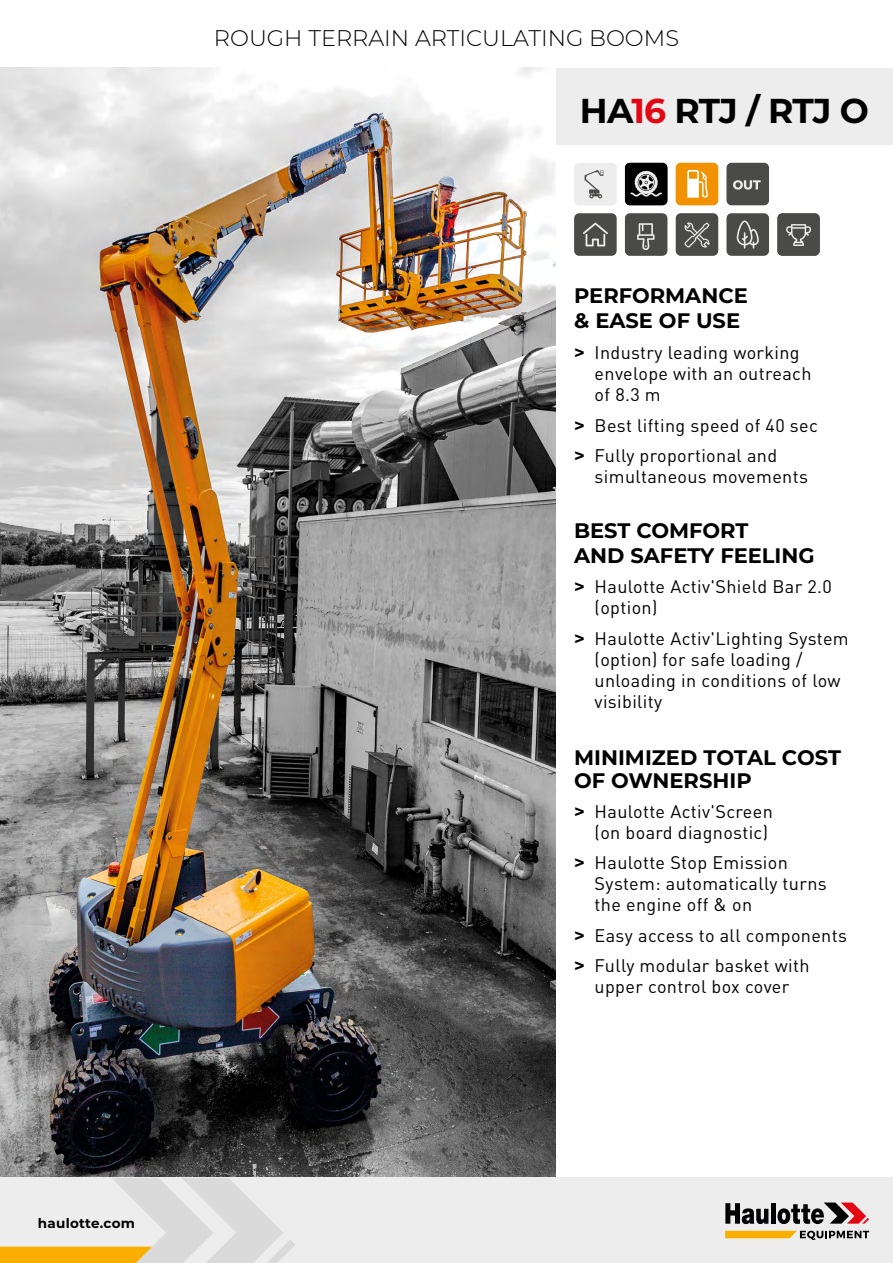
<style>
.page{position:relative;width:893px;height:1263px;background:#fff}
.page>*{position:absolute;margin:0;border:0;box-sizing:border-box;transform-origin:0 0}
.t1{font:700 34.5px "Montserrat";letter-spacing:-.03em;color:#000}
.t2{font:300 22.5px "Montserrat";color:#000}
.Style_de_paragraphe{font:700 21px/25.5px "Montserrat";color:#000}
.t3{font:18px/21px "DIN Pro";letter-spacing:.02em;color:#000}
.t4{font:700 13.5px "Montserrat";letter-spacing:.02em;color:#000}
.s1{color:#e30613}
.s2{font-family:"Montserrat";font-weight:700}
</style>
<div class="page">
<svg style="left:777px;top:213px;width:43px;height:43px;background:#5d5d5c"></svg>
<div style="left:676px;top:213px;width:42px;height:43px;background:#717170;border-radius:5px"></div>
<svg style="left:676px;top:214px;width:42px;height:41px;background:#5b5b5a"></svg>
<div style="left:625px;top:213px;width:42px;height:43px;background:#737372;border-radius:5px"></div>
<svg style="left:625px;top:214px;width:42px;height:41px;background:#595958"></svg>
<svg style="left:726px;top:213px;width:43px;height:43px"></svg>
<svg style="left:727px;top:214px;width:42px;height:41px;background:#5b5b5a"></svg>
<div style="left:726px;top:163px;width:43px;height:42px;background:#a6a6a5;border-radius:5px"></div>
<svg style="left:727px;top:163px;width:42px;height:42px;background:#575756"></svg>
<svg style="left:676px;top:163px;width:42px;height:42px;background:#f5a732"></svg>
<svg style="left:625px;top:163px;width:42px;height:42px;background:#323232"></svg>
<div style="left:574px;top:163px;width:43px;height:42px;background:#ededed;border-radius:5px"></div>
<svg style="left:576px;top:164px;width:40px;height:41px"></svg>
<svg style="left:574px;top:213px;width:43px;height:43px"></svg>
<svg style="left:575px;top:214px;width:41px;height:41px;background:#595958"></svg>
<div style="left:556px;top:68px;width:337px;height:77px;background:#ededed"></div>
<img style="left:0;top:68px;width:556px;height:1110px">
<div style="left:0;top:1178px;width:893px;height:85px;background:#ededed"></div>
<svg style="left:725px;top:1203px;width:43px;height:21px"></svg>
<hr style="left:771px;top:1203px;width:4px;height:21px;background:#000">
<svg style="left:777px;top:1202px;width:92px;height:22px"></svg>
<svg style="left:725px;top:1231px;width:144px;height:9px"></svg>
<svg style="left:0;top:1178px;width:295px;height:85px"></svg>
<p class="t2" style="left:214px;top:23px;width:467px">ROUGH TERRAIN ARTICULATING BOOMS</p>
<p class="t1" style="left:580px;top:86px;width:290px">HA<span class="s1">16</span> RTJ / RTJ O</p>
<p class="Style_de_paragraphe" style="left:574px;top:281px;width:175px">PERFORMANCE &amp; EASE OF USE</p>
<p class="t3" style="left:595px;top:341px;width:218px;text-indent:-21px"><span class="s2">&gt;</span> Industry leading working envelope with an outreach of 8.3 m</p>
<p class="t3" style="left:574px;top:414px;width:245px"><span class="s2">&gt;</span> Best lifting speed of 40 sec</p>
<p class="t3" style="left:595px;top:444px;width:215px;text-indent:-21px"><span class="s2">&gt;</span> Fully proportional and simultaneous movements</p>
<p class="Style_de_paragraphe" style="left:574px;top:516px;width:242px">BEST COMFORT<br>AND SAFETY FEELING</p>
<p class="t3" style="left:595px;top:575px;width:239px;text-indent:-21px"><span class="s2">&gt;</span> Haulotte Activ'Shield Bar 2.0 (option)</p>
<p class="t3" style="left:595px;top:627px;width:256px;text-indent:-21px"><span class="s2">&gt;</span> Haulotte Activ'Lighting System (option) for safe loading / unloading in conditions of low visibility</p>
<p class="Style_de_paragraphe" style="left:574px;top:746px;width:269px;line-height:22.4px">MINIMIZED TOTAL COST<br>OF OWNERSHIP</p>
<p class="t3" style="left:574px;top:801px;width:200px;text-align:right"><span class="s2">&gt;</span> Haulotte Activ'Screen (on board diagnostic)</p>
<p class="t3" style="left:595px;top:852px;width:234px;text-indent:-21px"><span class="s2">&gt;</span> Haulotte Stop Emission<br>System: automatically turns the engine off &amp; on</p>
<p class="t3" style="left:574px;top:924px;width:274px"><span class="s2">&gt;</span> Easy access to all components</p>
<p class="t3" style="left:574px;top:954px;width:237px;text-align:center"><span class="s2">&gt;</span> Fully modular basket with upper control box cover</p>
<p class="t4" style="left:38px;top:1213px;width:99px">haulotte.com</p>
</div>
